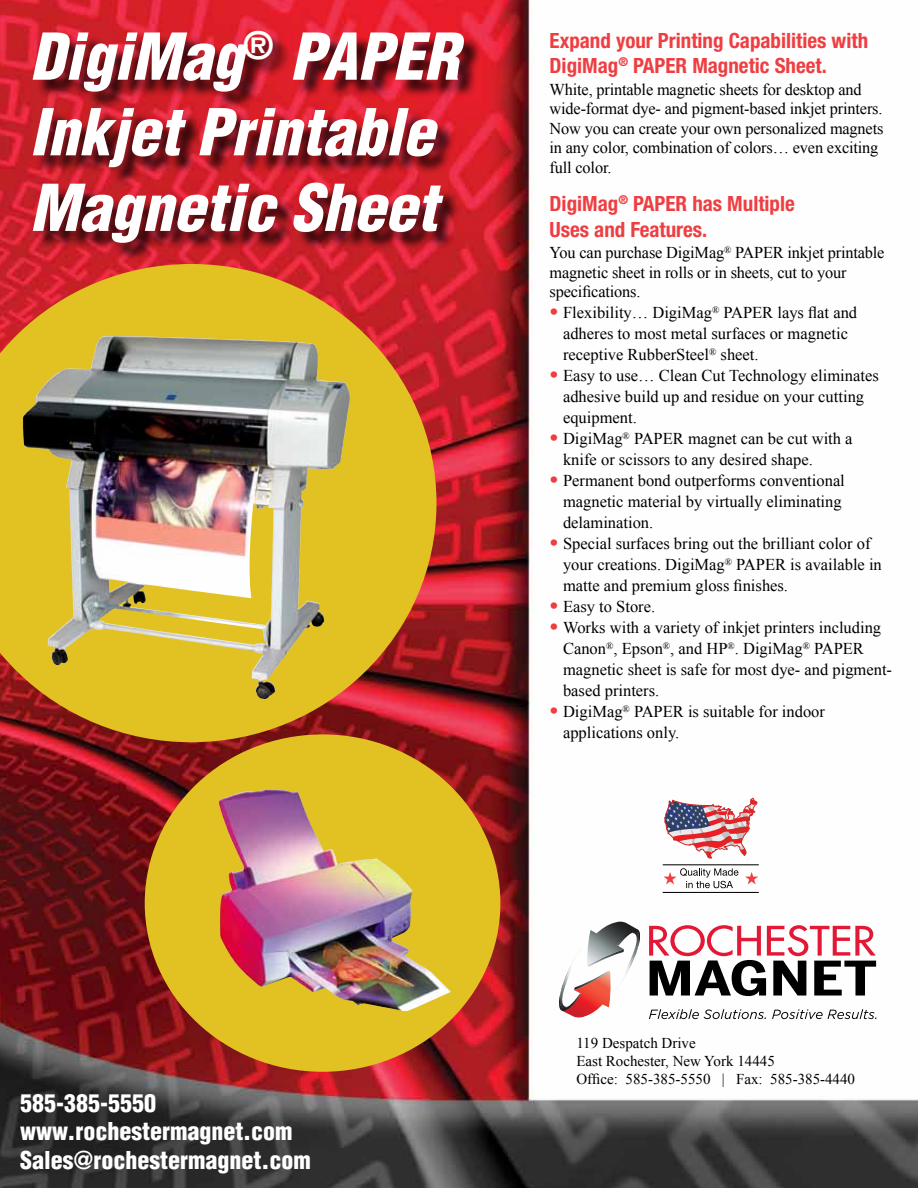
<style>
.page{position:relative;width:918px;height:1188px;background:#fff}
.page>*{position:absolute;margin:0;border:0;box-sizing:border-box;transform-origin:0 0}
.t1{font:italic 900 condensed 63px/75.6px "Helvetica LT Std";color:#fff}
.t2{font:900 condensed 24px/28.8px "Helvetica LT Std";color:#fff}
.t3{font:700 condensed 21px/25.2px "Helvetica Neue LT Std";color:#ef3e42}
.t4{font:16.5px/21px "Times New Roman";color:#000}
.t5{font:15px/18px "Times New Roman";color:#000}
.s1{font-family:"Helvetica Neue LT Std";font-weight:900;font-size:18px;color:#ef3e42}
</style>
<div class="page">
<img style="left:0;top:0;width:918px;height:1188px">
<div style="left:36px;top:33px;width:447px;height:228px;background:#000;opacity:.75"></div>
<svg style="left:0;top:264px;width:436px;height:478px;background:#d08224"></svg>
<img style="left:23px;top:336px;width:327px;height:364px">
<div style="left:145px;top:734px;width:355px;height:338px;background:#e2c122;border-radius:50%"></div>
<img style="left:218px;top:789px;width:233px;height:222px">
<svg style="left:664px;top:868px;width:74px;height:20px"></svg>
<svg style="left:745px;top:872px;width:13px;height:12px"></svg>
<hr style="left:663px;top:864px;width:96px;height:1px;background:#000">
<hr style="left:663px;top:892px;width:96px;height:1px;background:#000">
<svg style="left:665px;top:798px;width:92px;height:60px"></svg>
<svg style="left:558px;top:922px;width:83px;height:97px"></svg>
<svg style="left:649px;top:925px;width:227px;height:71px"></svg>
<svg style="left:649px;top:1009px;width:117px;height:10px"></svg>
<svg style="left:772px;top:1009px;width:105px;height:10px"></svg>
<h1 class="t1" style="left:30px;top:19px;width:431px">DigiMag<sup>®</sup> PAPER<br>Inkjet Printable<br>Magnetic Sheet</h1>
<p class="t3" style="left:550px;top:28px;width:320px">Expand your Printing Capabilities with<br>DigiMag<sup>®</sup> PAPER Magnetic Sheet.</p>
<p class="t4" style="left:550px;top:79px;width:335px;line-height:19.5px">White, printable magnetic sheets for desktop and wide-format dye- and pigment-based inkjet printers.<br>Now you can create your own personalized magnets in any color, combination of colors… even exciting full color.</p>
<p class="t3" style="left:550px;top:191px;width:247px">DigiMag<sup>®</sup> PAPER has Multiple<br>Uses and Features.</p>
<p class="t4" style="left:550px;top:243px;width:336px;line-height:19.5px">You can purchase DigiMag<sup>®</sup> PAPER inkjet printable magnetic sheet in rolls or in sheets, cut to your specifications.</p>
<p class="t4" style="left:563px;top:302px;width:296px;text-indent:-13px"><span class="s1">•</span> Flexibility… DigiMag<sup>®</sup> PAPER lays flat and adheres to most metal surfaces or magnetic receptive RubberSteel<sup>®</sup> sheet.</p>
<p class="t4" style="left:563px;top:365px;width:317px;text-indent:-14px"><span class="s1">•</span> Easy to use… Clean Cut Technology eliminates adhesive build up and residue on your cutting equipment.</p>
<p class="t4" style="left:563px;top:428px;width:291px;text-indent:-13px"><span class="s1">•</span> DigiMag<sup>®</sup> PAPER magnet can be cut with a knife or scissors to any desired shape.</p>
<p class="t4" style="left:563px;top:470px;width:283px;text-indent:-14px"><span class="s1">•</span> Permanent bond outperforms conventional magnetic material by virtually eliminating delamination.</p>
<p class="t4" style="left:563px;top:533px;width:320px;text-indent:-14px"><span class="s1">•</span> Special surfaces bring out the brilliant color of your creations. DigiMag<sup>®</sup> PAPER is available in matte and premium gloss finishes.</p>
<p class="t4" style="left:550px;top:596px;width:107px"><span class="s1">•</span> Easy to Store.</p>
<p class="t4" style="left:563px;top:617px;width:331px;text-indent:-13px"><span class="s1">•</span> Works with a variety of inkjet printers including Canon<sup>®</sup>, Epson<sup>®</sup>, and HP<sup>®</sup>. DigiMag<sup>®</sup> PAPER magnetic sheet is safe for most dye- and pigment&shy;based printers.</p>
<p class="t4" style="left:563px;top:701px;width:264px;text-indent:-13px"><span class="s1">•</span> DigiMag<sup>®</sup> PAPER is suitable for indoor applications only.</p>
<h2 class="t2" style="left:20px;top:1088px;width:292px">585-385-5550 www.rochestermagnet.com<br>Sales@rochestermagnet.com</h2>
<p class="t5" style="left:576px;top:1034px;width:280px">119 Despatch Drive<br>East Rochester, New York 14445<br>Office: 585-385-5550 | Fax: 585-385-4440</p>
</div>
